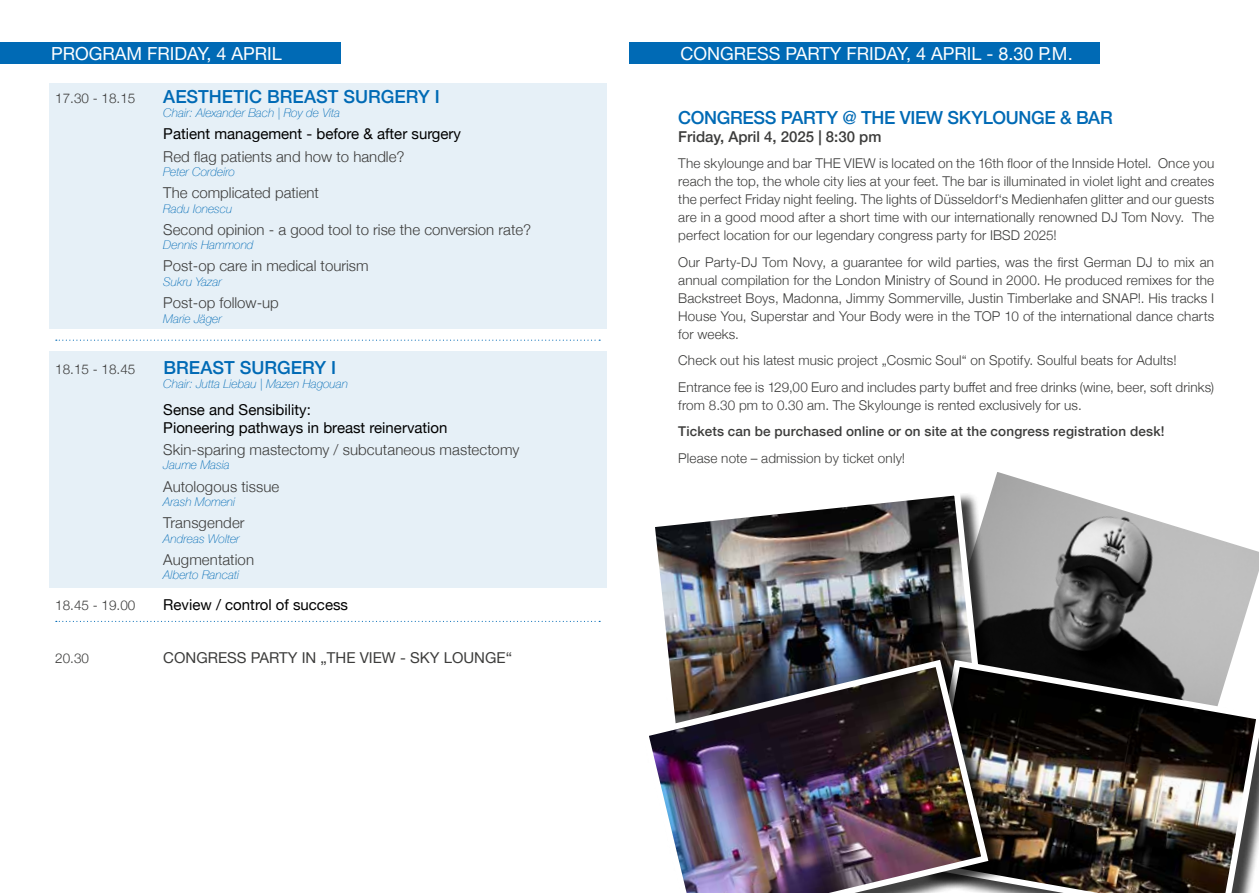
<style>
.page{position:relative;width:1259px;height:893px;background:#fff}
.page>*{position:absolute;margin:0;border:0;box-sizing:border-box;transform-origin:0 0}
.t1{font:500 18px "Helvetica Neue";letter-spacing:-.005em;color:#006ab5}
.t2{font:18px "Helvetica Neue";color:#fff}
.t3{font:300 15px "Helvetica Neue";color:#3c3c3b}
.t4{font:15px/18px "Helvetica Neue";color:#000}
.t5{font:15px "Helvetica Neue";color:#3c3c3b}
.t6{font:500 15px "Helvetica Neue";color:#3c3c3b}
.t7{font:300 13.5px/18px "Helvetica Neue";letter-spacing:.01em;color:#3c3c3b;text-align:justify}
.t8{font:500 13.5px "Helvetica Neue";letter-spacing:.015em;color:#3c3c3b}
.t9{font:italic 100 12px "Helvetica Neue";color:#006ab5}
</style>
<div class="page">
<div style="left:49px;top:352px;width:557px;height:236px;background:#e6f0f7"></div>
<div style="left:49px;top:83px;width:557px;height:245px;background:#e6f0f7"></div>
<div style="left:0;top:43px;width:340px;height:21px;background:#006ab5"></div>
<svg style="left:56px;top:340px;width:544px;height:1px"></svg>
<svg style="left:56px;top:621px;width:544px;height:1px"></svg>
<svg style="left:991px;top:472px;width:268px;height:184px"></svg>
<div style="left:629px;top:43px;width:471px;height:21px;background:#006ab5"></div>
<div style="left:651px;top:492px;width:348px;height:257px;background:#000;opacity:.75"></div>
<img style="left:651px;top:492px;width:334px;height:164px">
<img style="left:992px;top:656px;width:267px;height:237px">
<div style="left:645px;top:663px;width:361px;height:230px;background:#000;opacity:.75"></div>
<img style="left:645px;top:656px;width:347px;height:237px">
<h1 class="t2" style="left:51px;top:40px;width:232px">PROGRAM FRIDAY, 4 APRIL</h1>
<p class="t7" style="left:55px;top:88px;width:82px">17.30 - 18.15</p>
<h1 class="t1" style="left:163px;top:82px;width:278px">AESTHETIC BREAST SURGERY I</h1>
<p class="t9" style="left:163px;top:104px;width:178px">Chair: Alexander Bach | Roy de Vita</p>
<p class="t4" style="left:163px;top:126px;width:299px">Patient management - before &amp; after surgery</p>
<p class="t3" style="left:163px;top:144px;width:243px">Red flag patients and how to handle?</p>
<p class="t9" style="left:163px;top:162px;width:73px">Peter Cordeiro</p>
<p class="t3" style="left:163px;top:181px;width:157px">The complicated patient</p>
<p class="t9" style="left:163px;top:199px;width:70px">Radu Ionescu</p>
<p class="t3" style="left:163px;top:217px;width:369px">Second opinion - a good tool to rise the conversion rate?</p>
<p class="t9" style="left:163px;top:236px;width:92px">Dennis Hammond</p>
<p class="t3" style="left:163px;top:254px;width:207px">Post-op care in medical tourism</p>
<p class="t9" style="left:163px;top:272px;width:60px">Sukru Yazar</p>
<p class="t3" style="left:163px;top:291px;width:117px">Post-op follow-up</p>
<p class="t9" style="left:163px;top:309px;width:60px">Marie Jäger</p>
<p class="t7" style="left:55px;top:359px;width:82px">18.15 - 18.45</p>
<h1 class="t1" style="left:163px;top:353px;width:174px">BREAST SURGERY I</h1>
<p class="t9" style="left:163px;top:375px;width:186px">Chair: Jutta Liebau | Mazen Hagouan</p>
<p class="t4" style="left:163px;top:401px;width:286px">Sense and Sensibility:<br>Pioneering pathways in breast reinervation</p>
<p class="t3" style="left:163px;top:438px;width:357px">Skin-sparing mastectomy / subcutaneous mastectomy</p>
<p class="t9" style="left:163px;top:456px;width:68px">Jaume Masia</p>
<p class="t3" style="left:163px;top:474px;width:117px">Autologous tissue</p>
<p class="t9" style="left:163px;top:493px;width:73px">Arash Momeni</p>
<p class="t3" style="left:163px;top:511px;width:83px">Transgender</p>
<p class="t9" style="left:163px;top:529px;width:78px">Andreas Wolter</p>
<p class="t3" style="left:163px;top:548px;width:92px">Augmentation</p>
<p class="t9" style="left:163px;top:566px;width:77px">Alberto Rancati</p>
<p class="t7" style="left:55px;top:595px;width:82px">18.45 - 19.00</p>
<p class="t4" style="left:163px;top:597px;width:186px">Review / control of success</p>
<p class="t7" style="left:55px;top:648px;width:35px">20.30</p>
<p class="t5" style="left:163px;top:647px;width:350px">CONGRESS PARTY IN „THE VIEW - SKY LOUNGE“</p>
<h1 class="t2" style="left:680px;top:40px;width:394px">CONGRESS PARTY FRIDAY, 4 APRIL - 8.30 P.M.</h1>
<h1 class="t1" style="left:678px;top:103px;width:436px">CONGRESS PARTY @ THE VIEW SKYLOUNGE &amp; BAR</h1>
<p class="t6" style="left:678px;top:124px;width:205px">Friday, April 4, 2025 | 8:30 pm</p>
<p class="t7" style="left:678px;top:154px;width:537px">The skylounge and bar THE VIEW is located on the 16th floor of the Innside Hotel. Once you reach the top, the whole city lies at your feet. The bar is illuminated in violet light and creates the perfect Friday night feeling. The lights of Düsseldorf‘s Medienhafen glitter and our guests are in a good mood after a short time with our internationally renowned DJ Tom Novy. The perfect location for our legendary congress party for IBSD 2025!</p>
<p class="t7" style="left:678px;top:252px;width:537px">Our Party-DJ Tom Novy, a guarantee for wild parties, was the first German DJ to mix an annual compilation for the London Ministry of Sound in 2000. He produced remixes for the Backstreet Boys, Madonna, Jimmy Sommerville, Justin Timberlake and SNAP!. His tracks I House You, Superstar and Your Body were in the TOP 10 of the international dance charts for weeks.</p>
<p class="t7" style="left:678px;top:346px;width:537px;line-height:26.5px">Check out his latest music project „Cosmic Soul“ on Spotify. Soulful beats for Adults!<br>Entrance fee is 129,00 Euro and includes party buffet and free drinks (wine, beer, soft drinks)</p>
<p class="t7" style="left:678px;top:395px;width:405px">from 8.30 pm to 0.30 am. The Skylounge is rented exclusively for us.</p>
<p class="t8" style="left:678px;top:421px;width:488px">Tickets can be purchased online or on site at the congress registration desk!</p>
<p class="t7" style="left:678px;top:448px;width:228px">Please note – admission by ticket only!</p>
</div>
